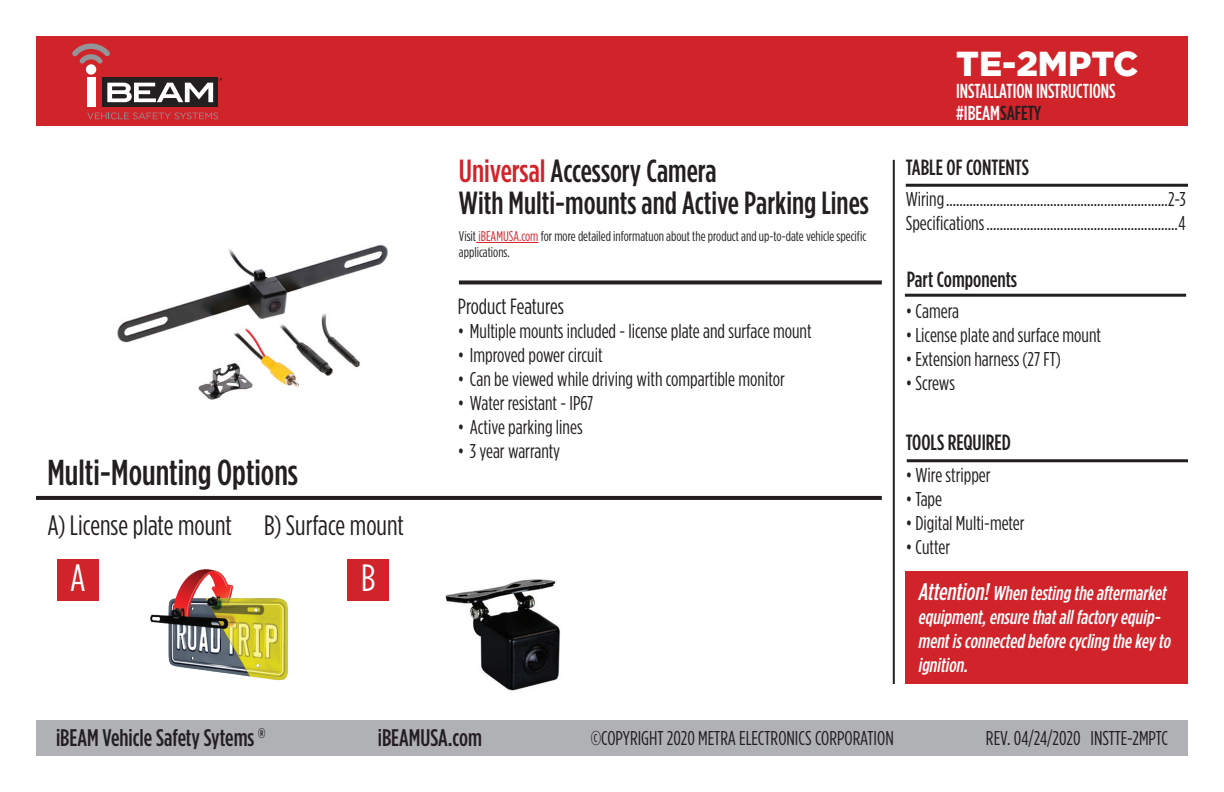
<style>
.page{position:relative;width:1224px;height:792px;background:#fff}
.page>*{position:absolute;margin:0;border:0;box-sizing:border-box;transform-origin:0 0}
.t1{font:38px "Gotham Condensed";color:#fff}
.t2{font:500 36px "Gotham Condensed";color:#231f20}
.t3{font:900 34.6px "Gotham";color:#fff}
.t4{font:500 32px/32px "Gotham Condensed";color:#231f20}
.t5{font:28px "Gotham Condensed";color:#231f20}
.t6{font:500 24px "Gotham Condensed";color:#231f20}
.t7{font:500 22px "Gotham Condensed";color:#231f20}
.t8{font:22px "Gotham Condensed";color:#231f20}
.t9{font:500 20.2px/22px "Gotham Condensed";color:#fff}
.t10{font:20px/24px "Gotham Condensed";color:#231f20}
.t11{font:italic 500 20px/24px "Gotham Condensed";color:#fff}
.t12{font:14px/16.8px "Gotham Condensed";color:#231f20}
.t13{font:500 14px "Gotham Condensed";color:#231f20}
.s1{color:#d1232a}
.s2{color:#231f20}
.s3{font-size:24px}
</style>
<div class="page">
<div style="left:36px;top:36px;width:1152px;height:90px;background:#d1232a"></div>
<div style="left:906px;top:572px;width:282px;height:112px;background:#d1232a"></div>
<div style="left:103px;top:78px;width:115px;height:29px;background:#231f20"></div>
<div style="left:87px;top:78px;width:8px;height:29px;background:#fff"></div>
<svg style="left:107px;top:83px;width:106px;height:19px"></svg>
<svg style="left:72px;top:43px;width:38px;height:21px"></svg>
<div style="left:86px;top:64px;width:10px;height:11px;background:#fff;border-radius:50%"></div>
<svg style="left:87px;top:112px;width:131px;height:7px"></svg>
<div style="left:36px;top:720px;width:1152px;height:36px;background:#b0b1b5"></div>
<hr style="left:893px;top:160px;width:2px;height:524px;background:#231f20">
<svg style="left:459px;top:280px;width:423px;height:4px;background:#3d393a"></svg>
<hr style="left:906px;top:184px;width:282px;height:3px;background:#231f20">
<hr style="left:907px;top:459px;width:281px;height:3px;background:#231f20">
<hr style="left:476px;top:242px;width:63px;height:1px;background:#d1232a">
<div style="left:57px;top:559px;width:41px;height:41px;background:#d1232a"></div>
<div style="left:348px;top:559px;width:41px;height:41px;background:#d1232a"></div>
<svg style="left:36px;top:496px;width:846px;height:4px;background:#262223"></svg>
<hr style="left:905px;top:294px;width:281px;height:3px;background:#231f20">
<img style="left:150px;top:569px;width:138px;height:112px">
<img style="left:445px;top:579px;width:116px;height:112px">
<img style="left:117px;top:245px;width:271px;height:155px">
<h2 class="t2" style="left:48px;top:452px;width:252px">Multi-Mounting Options</h2>
<h3 class="t5" style="left:48px;top:510px;width:358px">A) License plate mount B) Surface mount</h3>
<h1 class="t1" style="left:70px;top:557px;width:17px">A</h1>
<h1 class="t1" style="left:361px;top:557px;width:16px">B</h1>
<h3 class="t4" style="left:459px;top:154px;width:411px"><span class="s1">Universal</span> Accessory Camera<br>With Multi-mounts and Active Parking Lines</h3>
<p class="t12" style="left:459px;top:227px;width:409px">Visit <span class="s1">iBEAMUSA.com</span> for more detailed informatuon about the product and up-to-date vehicle specific applications.</p>
<p class="t8" style="left:458px;top:294px;width:107px">Product Features</p>
<p class="t10" style="left:458px;top:318px;width:355px">• Multiple mounts included - license plate and surface mount</p>
<p class="t10" style="left:458px;top:342px;width:146px">• Improved power circuit</p>
<p class="t10" style="left:458px;top:366px;width:328px">• Can be viewed while driving with compartible monitor</p>
<p class="t10" style="left:458px;top:390px;width:137px">• Water resistant - IP67</p>
<p class="t10" style="left:458px;top:414px;width:126px">• Active parking lines</p>
<p class="t10" style="left:458px;top:438px;width:104px">• 3 year warranty</p>
<h3 class="t3" style="left:956px;top:43px;width:184px">TE-2MPTC</h3>
<p class="t9" style="left:956px;top:79px;width:161px">INSTALLATION INSTRUCTIONS #IBEAM<span class="s2">SAFETY</span></p>
<p class="t7" style="left:906px;top:156px;width:125px">TABLE OF CONTENTS</p>
<p class="t10" style="left:906px;top:187px;width:281px">Wiring..................................................................2-3<br>Specifications.........................................................4</p>
<p class="t7" style="left:907px;top:267px;width:112px">Part Components</p>
<p class="t10" style="left:906px;top:299px;width:55px">• Camera</p>
<p class="t10" style="left:906px;top:323px;width:197px">• License plate and surface mount</p>
<p class="t10" style="left:906px;top:347px;width:157px">• Extension harness (27 FT)</p>
<p class="t10" style="left:906px;top:371px;width:51px">• Screws</p>
<p class="t7" style="left:906px;top:430px;width:107px">TOOLS REQUIRED</p>
<p class="t10" style="left:906px;top:462px;width:86px">• Wire stripper</p>
<p class="t10" style="left:906px;top:486px;width:38px">• Tape</p>
<p class="t10" style="left:906px;top:510px;width:120px">• Digital Multi-meter</p>
<p class="t10" style="left:906px;top:534px;width:46px">• Cutter</p>
<p class="t11" style="left:918px;top:581px;width:258px"><span class="s3">Attention!</span>When testing the aftermarket equipment,ensure thatallfactory equip&shy;mentisconnected before cycling the key to ignition.</p>
<p class="t13" style="left:258px;top:726px;width:9px">®</p>
<p class="t10" style="left:986px;top:726px;width:184px">REV. 04/24/2020 INSTTE-2MPTC</p>
<p class="t6" style="left:56px;top:725px;width:200px">iBEAM Vehicle Safety Sytems</p>
<p class="t6" style="left:378px;top:725px;width:106px">iBEAMUSA.com</p>
<p class="t10" style="left:591px;top:726px;width:304px">©COPYRIGHT 2020 METRA ELECTRONICS CORPORATION</p>
</div>
